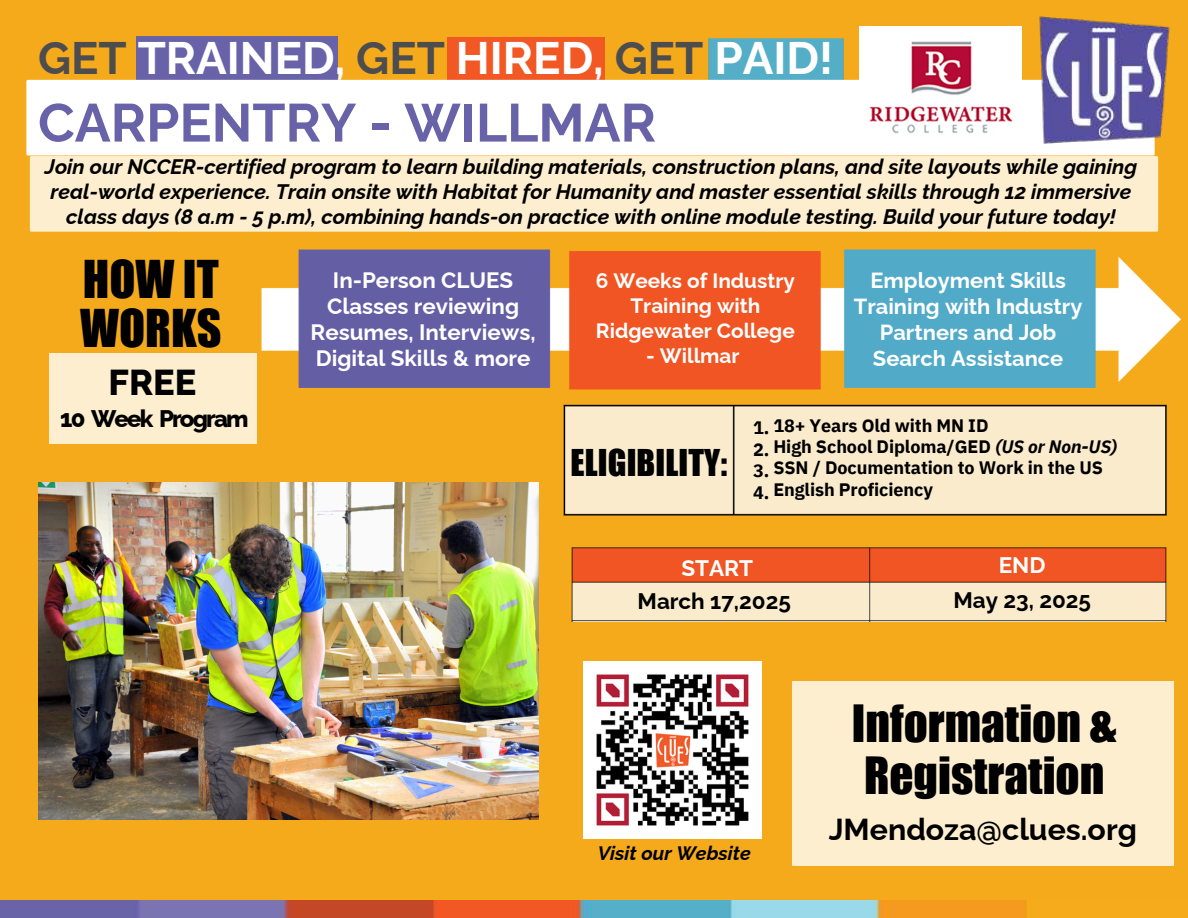
<style>
.page{position:relative;width:1188px;height:918px;background:#f5aa1b}
.page>*{position:absolute;margin:0;border:0;box-sizing:border-box;transform-origin:0 0}
.t1{font:700 53.4px "Raleway";color:#6862a8}
.t2{font:47.85px/48.3px "Impact";color:#000}
.t3{font:47.25px/51.8px "Impact";color:#000}
.t4{font:700 45.6px "Raleway";color:#fff}
.t5{font:800 36px "Raleway";color:#000}
.t6{font:33.9px "Impact";letter-spacing:.005em;color:#000}
.t7{font:700 30.3px "Raleway";color:#000}
.t8{font:800 24px "Raleway";letter-spacing:-.075em;color:#000}
.t9{font:700 22.5px "Raleway";color:#000}
.t10{font:700 22.5px "Raleway";color:#fff}
.t11{font:700 22.35px/25.8px "Raleway";color:#fff;text-align:center}
.t12{font:700 21.9px/25.8px "Raleway";color:#fff;text-align:center}
.t13{font:italic 700 21px/24.8px "Raleway";color:#000;text-align:center}
.t14{font:700 20.85px/24.8px "Raleway";color:#fff;text-align:center}
.t15{font:italic 700 19.5px "Raleway";color:#000}
.t16{font:700 18px/21.3px "IBM Plex Sans";letter-spacing:-.005em;color:#000;text-align:justify}
.s1{color:#4d4d4f}
.s2{font-style:italic}
</style>
<div class="page">
<img style="left:0;top:901px;width:1026px;height:17px">
<div style="left:30px;top:156px;width:1128px;height:76px;background:#fdeecf"></div>
<img style="left:38px;top:482px;width:501px;height:338px">
<div style="left:136px;top:37px;width:202px;height:43px;background:#6862a8"></div>
<div style="left:447px;top:37px;width:158px;height:43px;background:#f25824"></div>
<img style="left:700px;top:38px;width:153px;height:42px">
<div style="left:26px;top:80px;width:1129px;height:75px;background:#fff"></div>
<img style="left:256px;top:249px;width:925px;height:148px">
<div style="left:563px;top:404px;width:604px;height:112px;background:#faebcd"></div>
<img style="left:571px;top:547px;width:596px;height:75px">
<div style="left:792px;top:681px;width:381px;height:185px;background:#fdeecf"></div>
<img style="left:1036px;top:16px;width:134px;height:129px">
<img style="left:860px;top:27px;width:162px;height:118px">
<img style="left:583px;top:661px;width:178px;height:178px">
<div style="left:49px;top:353px;width:207px;height:90px;background:#fdeecf"></div>
<p class="t4" style="left:38px;top:31px;width:797px"><span class="s1">GET</span> TRAINED, <span class="s1">GET</span> HIRED, <span class="s1">GET</span> PAID!</p>
<p class="t1" style="left:38px;top:91px;width:619px">CARPENTRY - WILLMAR</p>
<p class="t13" style="left:45px;top:154px;width:1094px">Join our NCCER-certified program to learn building materials, construction plans, and site layouts while gaining real-world experience. Train onsite with Habitat for Humanity and master essential skills through 12 immersive class days (8 a.m - 5 p.m), combining hands-on practice with online module testing. Build your future today!</p>
<p class="t2" style="left:80px;top:255px;width:143px">HOW IT<br>WORKS</p>
<p class="t12" style="left:854px;top:267px;width:230px">Employment Skills<br>Training with Industry<br>Partners and Job<br>Search Assistance</p>
<p class="t11" style="left:311px;top:268px;width:226px">In-Person CLUES<br>Classes reviewing<br>Resumes, Interviews,<br>Digital Skills &amp; more</p>
<p class="t14" style="left:596px;top:269px;width:201px">6 Weeks of Industry<br>Training with<br>Ridgewater College</p>
<p class="t14" style="left:646px;top:343px;width:95px">- Willmar</p>
<p class="t5" style="left:109px;top:361px;width:89px">FREE</p>
<p class="t8" style="left:60px;top:405px;width:190px">10 Week Program</p>
<h1 class="t6" style="left:571px;top:442px;width:158px">ELIGIBILITY:</h1>
<p class="t16" style="left:753px;top:417px;width:18px">1.<br>2.<br>3.<br>4.</p>
<p class="t16" style="left:773px;top:414px;width:217px">18+ Years Old with MN ID</p>
<p class="t16" style="left:773px;top:436px;width:346px;text-align:left">High School Diploma/GED <span class="s2">(US or Non-US)<br></span>SSN / Documentation to Work in the US<br>English Proficiency</p>
<p class="t10" style="left:681px;top:555px;width:73px">START</p>
<h2 class="t10" style="left:999px;top:552px;width:48px">END</h2>
<p class="t9" style="left:638px;top:588px;width:155px">March 17,2025</p>
<h5 class="t9" style="left:953px;top:587px;width:139px">May 23, 2025</h5>
<p class="t15" style="left:598px;top:842px;width:155px">Visit our Website</p>
<h4 class="t3" style="left:852px;top:697px;width:266px">Information &amp;<br>Registration</h4>
<p class="t7" style="left:829px;top:811px;width:310px">JMendoza@clues.org</p>
</div>
